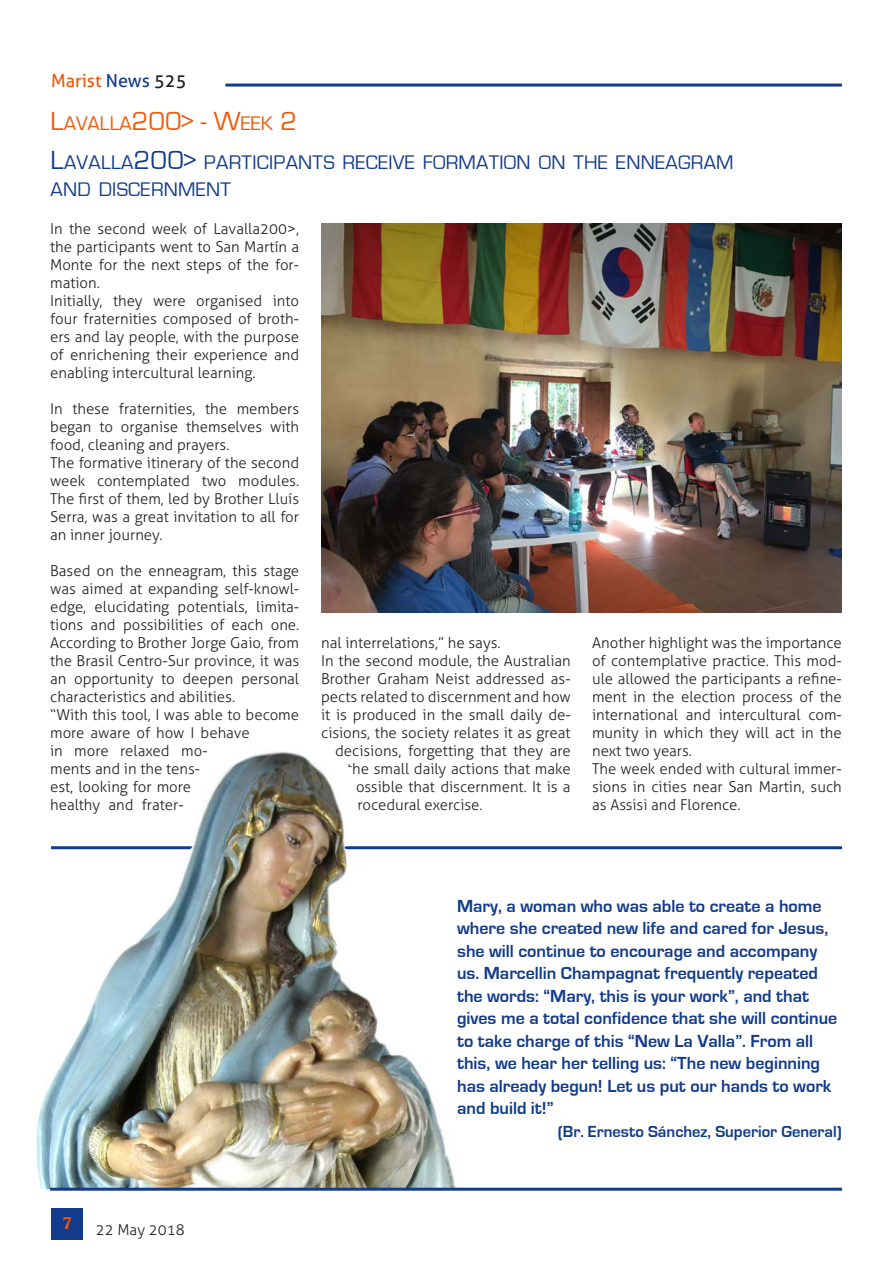
<style>
.page{position:relative;width:893px;height:1263px;background:#fff}
.page>*{position:absolute;margin:0;border:0;box-sizing:border-box;transform-origin:0 0}
.Titolo{font:20.25px/27px "Eurostile";letter-spacing:.015em;color:#123b8b}
.Titolo-2{font:20.25px "Eurostile";color:#f45706}
.Citacion{font:700 18px/22.5px "Eurostile";color:#123b8b}
.t1{font:18px "Aller";color:#f45706}
.t2{font:700 18px "Novarese IT Cby BT";color:#f45706}
.Citacion-2{font:700 16.5px "Eurostile";color:#123b8b}
.Testo_sinEspacio{font:300 15px/18px "Aller";color:#231f20;text-align:justify}
.s1{color:#123b8b}
.s2{color:#231f20}
.s3{font-size:27px}
</style>
<div class="page">
<hr style="left:225px;top:84px;width:617px;height:3px;background:#123b8b">
<div style="left:51px;top:1208px;width:32px;height:31px;background:#123b8b"></div>
<img style="left:322px;top:224px;width:520px;height:388px">
<hr style="left:51px;top:846px;width:791px;height:3px;background:#123b8b">
<img style="left:36px;top:751px;width:455px;height:438px">
<hr style="left:50px;top:1188px;width:792px;height:3px;background:#123b8b">
<p class="t1" style="left:51px;top:69px;width:137px">Marist <span class="s1">News</span> <span class="s2">525</span></p>
<p class="Titolo-2" style="left:51px;top:112px;width:248px"><span class="s3">L</span>AVALLA<span class="s3">200&gt; - W</span>EEK <span class="s3">2</span></p>
<p class="Titolo" style="left:51px;top:150px;width:685px"><span class="s3">L</span>AVALLA<span class="s3">200&gt;</span> PARTICIPANTS RECEIVE FORMATION ON THE ENNEAGRAM<br>AND DISCERNMENT</p>
<p class="Testo_sinEspacio" style="left:50px;top:220px;width:251px">In the second week of Lavalla200&gt;, the participants went to San Martín a Monte for the next steps of the for&shy;mation.</p>
<p class="Testo_sinEspacio" style="left:50px;top:292px;width:251px">Initially, they were organised into four fraternities composed of broth&shy;ers and lay people, with the purpose of enrichening their experience and enabling intercultural learning.</p>
<p class="Testo_sinEspacio" style="left:50px;top:400px;width:250px">In these fraternities, the members began to organise themselves with food, cleaning and prayers.</p>
<p class="Testo_sinEspacio" style="left:50px;top:454px;width:251px">The formative itinerary of the second week contemplated two modules.<br>The first of them, led by Brother Lluís Serra, was a great invitation to all for an inner journey.</p>
<p class="Testo_sinEspacio" style="left:50px;top:562px;width:251px">Based on the enneagram, this stage was aimed at expanding self-knowl&shy;edge, elucidating potentials, limita&shy;tions and possibilities of each one.<br>According to Brother Jorge Gaio, from the Brasil Centro-Sur province, it was an opportunity to deepen personal characteristics and abilities.</p>
<p class="Testo_sinEspacio" style="left:50px;top:706px;width:250px;text-align:left">“With this tool, I was able to become more aware of how I behave<br>in more relaxed mo-<br>ments and in the tens-<br>est, looking for more<br>healthy and frater-</p>
<p class="Testo_sinEspacio" style="left:321px;top:634px;width:181px">nal interrelations,” he says.</p>
<p class="Testo_sinEspacio" style="left:321px;top:652px;width:251px">In the second module, the Australian</p>
<p class="Testo_sinEspacio" style="left:321px;top:670px;width:251px">Brother Graham Neist addressed as-</p>
<p class="Testo_sinEspacio" style="left:321px;top:688px;width:251px">pects related to discernment and how</p>
<p class="Testo_sinEspacio" style="left:321px;top:706px;width:251px">it is produced in the small daily de-</p>
<p class="Testo_sinEspacio" style="left:321px;top:724px;width:251px">cisions, the society relates it as great</p>
<p class="Testo_sinEspacio" style="left:335px;top:742px;width:237px">decisions, forgetting that they are</p>
<p class="Testo_sinEspacio" style="left:347px;top:760px;width:225px">the small daily actions that make</p>
<p class="Testo_sinEspacio" style="left:347px;top:778px;width:225px">possible that discernment. It is a</p>
<p class="Testo_sinEspacio" style="left:349px;top:796px;width:135px">procedural exercise.</p>
<p class="Testo_sinEspacio" style="left:592px;top:634px;width:251px">Another highlight was the importance of contemplative practice. This mod&shy;ule allowed the participants a refine&shy;ment in the election process of the international and intercultural com&shy;munity in which they will act in the next two years.</p>
<p class="Testo_sinEspacio" style="left:592px;top:760px;width:251px">The week ended with cultural immer&shy;sions in cities near San Martin, such as Assisi and Florence.</p>
<p class="t2" style="left:62px;top:1212px;width:12px">7</p>
<p class="Testo_sinEspacio" style="left:96px;top:1220px;width:91px">22 May 2018</p>
<p class="Citacion" style="left:457px;top:895px;width:382px">Mary, a woman who was able to create a home where she created new life and cared for Jesus, she will continue to encourage and accompany us. Marcellin Champagnat frequently repeated the words: “Mary, this is your work”, and that gives me a total confidence that she will continue to take charge of this “New La Valla”. From all this, we hear her telling us: “The new beginning has already begun! Let us put our hands to work and build it!”</p>
<p class="Citacion-2" style="left:558px;top:1122px;width:285px">(Br. Ernesto Sánchez, Superior General)</p>
</div>
